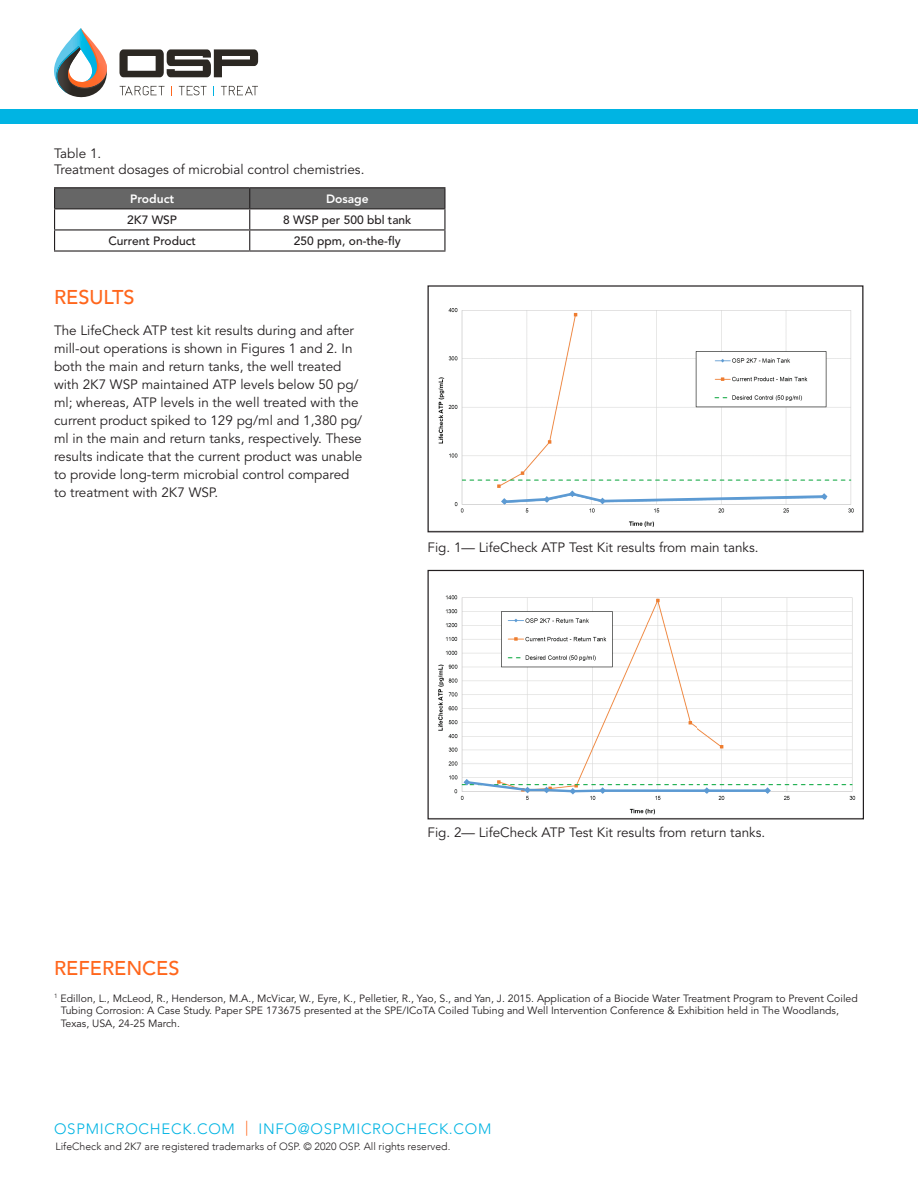
<style>
.page{position:relative;width:918px;height:1188px;background:#fff}
.page>*{position:absolute;margin:0;border:0;box-sizing:border-box;transform-origin:0 0}
.Heading_2{font:500 19.95px "Avenir";color:#ff661c}
.t1{font:300 15px "Avenir";letter-spacing:.05em;color:#00b4e3}
.Body_copy{font:13.5px/18px "Avenir LT Std";color:#231f20}
.References{font:500 12px "Avenir LT Std";color:#231f20}
.Body_copy-2{font:800 12px "Avenir LT Std";color:#fff}
.References-2{font:10.5px/12.6px "Avenir LT Std";color:#231f20}
.Body_copy-3{font:300 10.5px "Avenir";color:#231f20}
.s1{color:#ff661c}
</style>
<div class="page">
<svg style="left:120px;top:49px;width:138px;height:28px"></svg>
<svg style="left:54px;top:28px;width:53px;height:69px"></svg>
<svg style="left:179px;top:86px;width:28px;height:9px"></svg>
<svg style="left:120px;top:86px;width:45px;height:9px"></svg>
<svg style="left:221px;top:86px;width:37px;height:9px"></svg>
<div style="left:0;top:109px;width:918px;height:14px;background:#00b4e3"></div>
<hr style="left:54px;top:187px;width:196px;height:1px;background:#231f20">
<hr style="left:250px;top:187px;width:196px;height:1px;background:#231f20">
<svg style="left:54px;top:188px;width:392px;height:62px"></svg>
<hr style="left:54px;top:250px;width:196px;height:2px;background:#231f20">
<hr style="left:250px;top:250px;width:196px;height:2px;background:#231f20">
<img style="left:438px;top:308px;width:416px;height:219px">
<svg style="left:501px;top:490px;width:327px;height:15px"></svg>
<div style="left:427px;top:285px;width:436px;height:247px;border:1px solid #231f20"></div>
<img style="left:438px;top:595px;width:418px;height:220px">
<svg style="left:464px;top:779px;width:307px;height:16px"></svg>
<div style="left:428px;top:570px;width:436px;height:249px;border:1px solid #231f20"></div>
<p class="Body_copy" style="left:54px;top:146px;width:312px;line-height:16.2px">Table 1.<br>Treatment dosages of microbial control chemistries.</p>
<p class="Body_copy-2" style="left:130px;top:192px;width:46px">Product</p>
<p class="Body_copy-2" style="left:326px;top:192px;width:44px">Dosage</p>
<p class="References" style="left:127px;top:213px;width:51px">2K7 WSP</p>
<p class="References" style="left:283px;top:213px;width:130px">8 WSP per 500 bbl tank</p>
<p class="References" style="left:108px;top:234px;width:89px">Current Product</p>
<p class="References" style="left:294px;top:234px;width:108px">250 ppm, on-the-fly</p>
<p class="Heading_2" style="left:54px;top:279px;width:82px">RESULTS</p>
<p class="Body_copy" style="left:54px;top:322px;width:310px">The LifeCheck ATP test kit results during and after mill-out operations is shown in Figures 1 and 2. In both the main and return tanks, the well treated with 2K7 WSP maintained ATP levels below 50 pg/ ml; whereas, ATP levels in the well treated with the current product spiked to 129 pg/ml and 1,380 pg/ ml in the main and return tanks, respectively. These results indicate that the current product was unable to provide long-term microbial control compared to treatment with 2K7 WSP.</p>
<p class="Body_copy" style="left:428px;top:538px;width:333px">Fig. 1— LifeCheck ATP Test Kit results from main tanks.</p>
<p class="Body_copy" style="left:428px;top:824px;width:339px">Fig. 2— LifeCheck ATP Test Kit results from return tanks.</p>
<p class="Heading_2" style="left:54px;top:951px;width:127px">REFERENCES</p>
<p class="References-2" style="left:61px;top:992px;width:799px;text-indent:-7px"><sup>1</sup> Edillon, L., McLeod, R., Henderson, M.A., McVicar, W., Eyre, K., Pelletier, R., Yao, S., and Yan, J. 2015. Application of a Biocide Water Treatment Program to Prevent Coiled<br>Tubing Corrosion: A Case Study. Paper SPE 173675 presented at the SPE/ICoTA Coiled Tubing and Well Intervention Conference &amp; Exhibition held in The Woodlands,<br>Texas, USA, 24-25 March.</p>
<p class="t1" style="left:54px;top:1120px;width:439px">OSPMICROCHECK.COM <span class="s1">|</span> INFO@OSPMICROCHECK.COM</p>
<p class="Body_copy-3" style="left:56px;top:1140px;width:396px">LifeCheck and 2K7 are registered trademarks of OSP. © 2020 OSP. All rights reserved.</p>
</div>
